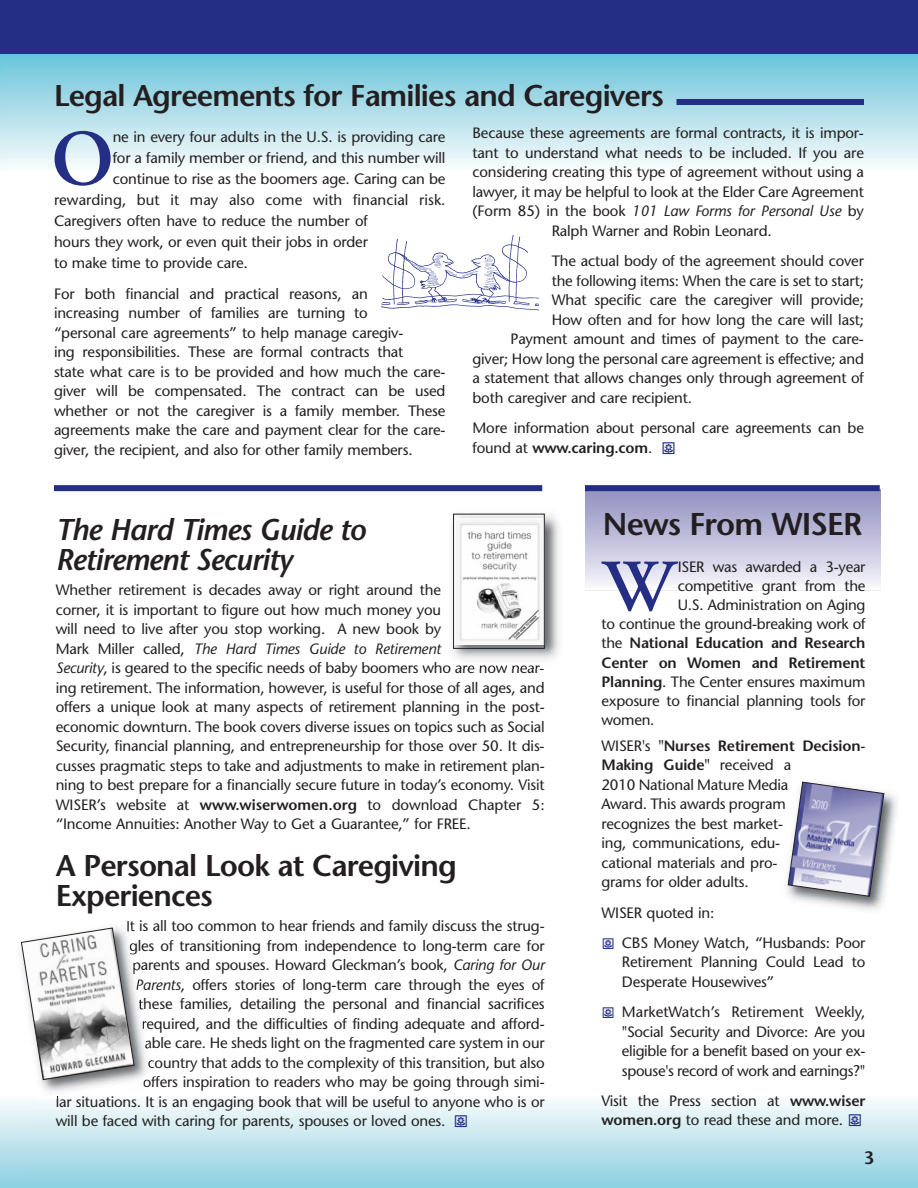
<style>
.page{position:relative;width:918px;height:1188px;background:#fff}
.page>*{position:absolute;margin:0;border:0;box-sizing:border-box;transform-origin:0 0}
.t1{font:600 79.2px "Adobe Garamond";color:#232e84}
.t2{font:600 73.5px "Adobe Garamond";color:#232e84}
.t3{font:600 31.5px "Stone Sans";letter-spacing:-.03em;color:#231f20}
.t4{font:600 30px/30px "Stone Sans";letter-spacing:-.03em;color:#231f20}
.t5{font:italic 600 30px "Stone Sans";letter-spacing:-.03em;color:#231f20}
.t6{font:600 18px "Stone Sans";color:#231f20}
.t7{font:15px/19.5px "Stone Sans";letter-spacing:-.01em;color:#231f20}
.t8{font:600 15px "Stone Sans";letter-spacing:-.01em;color:#231f20}
.t9{font:italic 15px "Stone Sans";letter-spacing:-.01em;color:#231f20}
.s1{font-style:normal}
.s2{font-weight:600}
.s3{font-family:"Botanical";color:#232e84}
.s4{font-style:italic}
.s5{font-weight:400}
.s6{font-family:"Botanical";font-size:13.5px;color:#232e84}
</style>
<div class="page">
<div style="left:0;top:1096px;width:918px;height:92px;background:linear-gradient(to bottom,#fafcfc,#8ccfe1)"></div>
<div style="left:0;top:53px;width:918px;height:118px;background:linear-gradient(to bottom,#68c4d9,#f9fbfb)"></div>
<div style="left:0;top:1096px;width:27px;height:92px;background:linear-gradient(to bottom,#fbfcfc,#8cd0e1)"></div>
<svg style="left:0;top:54px;width:5px;height:117px"></svg>
<div style="left:0;top:0;width:918px;height:54px;background:#232e84"></div>
<div style="left:676px;top:99px;width:188px;height:6px;background:#232e84"></div>
<div style="left:54px;top:485px;width:488px;height:6px;background:#232e84"></div>
<div style="left:585px;top:485px;width:295px;height:6px;background:#232e84"></div>
<img style="left:38px;top:1096px;width:38px;height:6px">
<img style="left:57px;top:1096px;width:18px;height:3px">
<svg style="left:21px;top:920px;width:135px;height:165px"></svg>
<img style="left:447px;top:513px;width:112px;height:156px">
<img style="left:455px;top:518px;width:88px;height:126px">
<div style="left:453px;top:514px;width:92px;height:135px;border:1px solid #231f20"></div>
<img style="left:786px;top:792px;width:111px;height:118px">
<svg style="left:787px;top:781px;width:98px;height:116px"></svg>
<img style="left:381px;top:234px;width:157px;height:77px">
<h3 class="t4" style="left:54px;top:84px;width:612px">Legal Agreements for Families and Caregivers</h3>
<h1 class="t1" style="left:51px;top:127px;width:64px">O</h1>
<p class="t7" style="left:113px;top:129px;width:334px">ne in every four adults in the U.S. is providing care</p>
<p class="t7" style="left:113px;top:150px;width:334px">for a family member or friend, and this number will</p>
<p class="t7" style="left:113px;top:171px;width:334px">continue to rise as the boomers age. Caring can be</p>
<p class="t7" style="left:54px;top:192px;width:393px">rewarding, but it may also come with financial risk.</p>
<p class="t7" style="left:54px;top:213px;width:315px">Caregivers often have to reduce the number of</p>
<p class="t7" style="left:54px;top:234px;width:315px">hours they work, or even quit their jobs in order</p>
<p class="t7" style="left:54px;top:255px;width:195px">to make time to provide care.</p>
<p class="t7" style="left:54px;top:285px;width:393px">For both financial and practical reasons, an<br>increasing number of families are turning to<br>“personal care agreements” to help manage caregiv-<br>ing responsibilities. These are formal contracts that<br>state what care is to be provided and how much the care&shy;giver will be compensated. The contract can be used whether or not the caregiver is a family member. These agreements make the care and payment clear for the care&shy;giver, the recipient, and also for other family members.</p>
<p class="t7" style="left:472px;top:125px;width:393px">Because these agreements are formal contracts, it is impor-</p>
<p class="t7" style="left:472px;top:145px;width:393px">tant to understand what needs to be included. If you are</p>
<p class="t7" style="left:472px;top:164px;width:393px">considering creating this type of agreement without using a</p>
<p class="t7" style="left:472px;top:184px;width:393px">lawyer, it may be helpful to look at the Elder Care Agreement</p>
<p class="t9" style="left:472px;top:205px;width:393px"><span class="s1">(Form 85) in the book</span> 101 Law Forms for Personal Use <span class="s1">by</span></p>
<p class="t7" style="left:552px;top:223px;width:222px">Ralph Warner and Robin Leonard.</p>
<p class="t7" style="left:552px;top:253px;width:314px">The actual body of the agreement should cover</p>
<p class="t7" style="left:552px;top:272px;width:314px">the following items: When the care is set to start;</p>
<p class="t7" style="left:552px;top:292px;width:314px">What specific care the caregiver will provide;</p>
<p class="t7" style="left:552px;top:311px;width:314px">How often and for how long the care will last;</p>
<p class="t7" style="left:510px;top:331px;width:355px">Payment amount and times of payment to the care-</p>
<p class="t7" style="left:473px;top:350px;width:393px">giver; How long the personal care agreement is effective; and</p>
<p class="t7" style="left:473px;top:370px;width:393px">a statement that allows changes only through agreement of</p>
<p class="t7" style="left:473px;top:389px;width:221px">both caregiver and care recipient.</p>
<p class="t7" style="left:473px;top:420px;width:393px">More information about personal care agreements can be found at <span class="s2">www.caring.com</span>. <span class="s3">M</span></p>
<h3 class="t5" style="left:56px;top:518px;width:312px">The Hard Times Guide to</h3>
<h3 class="t3" style="left:603px;top:512px;width:261px">News From WISER</h3>
<h3 class="t5" style="left:56px;top:548px;width:238px">Retirement Security</h3>
<p class="t7" style="left:56px;top:582px;width:491px">Whether retirement is decades away or right around the<br>corner, it is important to figure out how much money you<br>will need to live after you stop working. A new book by<br>Mark Miller called, <span class="s4">The Hard Times Guide to Retirement<br>Security</span>, is geared to the specific needs of baby boomers who are now near&shy;ing retirement. The information, however, is useful for those of all ages, and offers a unique look at many aspects of retirement planning in the post&shy;economic downturn. The book covers diverse issues on topics such as Social Security, financial planning, and entrepreneurship for those over 50. It dis&shy;cusses pragmatic steps to take and adjustments to make in retirement plan&shy;ning to best prepare for a financially secure future in today’s economy. Visit WISER’s website at <span class="s2">www.wiserwomen.org</span> to download Chapter 5: “Income Annuities: Another Way to Get a Guarantee,” for FREE.</p>
<h3 class="t4" style="left:56px;top:854px;width:403px">A Personal Look at Caregiving<br>Experiences</h3>
<p class="t7" style="left:126px;top:918px;width:420px">It is all too common to hear friends and family discuss the strug-</p>
<p class="t7" style="left:129px;top:937px;width:417px">gles of transitioning from independence to long-term care for</p>
<p class="t7" style="left:132px;top:957px;width:414px">parents and spouses. Howard Gleckman’s book, <span class="s4">Caring for Our</span></p>
<p class="t7" style="left:135px;top:976px;width:411px"><span class="s4">Parents</span>, offers stories of long-term care through the eyes of</p>
<p class="t7" style="left:138px;top:996px;width:408px">these families, detailing the personal and financial sacrifices</p>
<p class="t7" style="left:141px;top:1015px;width:405px">required, and the difficulties of finding adequate and afford-</p>
<p class="t7" style="left:144px;top:1035px;width:402px">able care. He sheds light on the fragmented care system in our</p>
<p class="t7" style="left:148px;top:1054px;width:399px">country that adds to the complexity of this transition, but also</p>
<p class="t7" style="left:143px;top:1074px;width:403px">offers inspiration to readers who may be going through simi-</p>
<p class="t7" style="left:56px;top:1093px;width:490px">lar situations. It is an engaging book that will be useful to anyone who is or</p>
<p class="t7" style="left:56px;top:1113px;width:414px">will be faced with caring for parents, spouses or loved ones. <span class="s3">M</span></p>
<h2 class="t2" style="left:603px;top:557px;width:73px">W</h2>
<p class="t7" style="left:678px;top:559px;width:189px">ISER was awarded a 3-year</p>
<p class="t7" style="left:678px;top:578px;width:189px">competitive grant from the</p>
<p class="t7" style="left:678px;top:597px;width:189px">U.S. Administration on Aging</p>
<p class="t7" style="left:602px;top:616px;width:266px">to continue the ground-breaking work of</p>
<p class="t8" style="left:602px;top:637px;width:266px"><span class="s5">the</span> National Education and Research</p>
<p class="t8" style="left:602px;top:657px;width:265px">Center on Women and Retirement</p>
<p class="t7" style="left:602px;top:673px;width:265px"><span class="s2">Planning</span>. The Center ensures maximum</p>
<p class="t7" style="left:602px;top:692px;width:265px">exposure to financial planning tools for</p>
<p class="t7" style="left:602px;top:712px;width:55px">women.</p>
<p class="t7" style="left:602px;top:737px;width:266px">WISER's <span class="s2">"Nurses Retirement Decision-<br>Making Guide"</span> received a<br>2010 National Mature Media<br>Award. This awards program<br>recognizes the best market-<br>ing, communications, edu-<br>cational materials and pro-<br>grams for older adults.</p>
<p class="t7" style="left:601px;top:899px;width:265px;line-height:30.3px">WISER quoted in:<br><span class="s6">M</span> CBS Money Watch, “Husbands: Poor</p>
<p class="t7" style="left:622px;top:954px;width:245px">Retirement Planning Could Lead to<br>Desperate Housewives”</p>
<p class="t7" style="left:622px;top:1004px;width:245px;text-align:justify;text-indent:-20px"><span class="s6">M</span> MarketWatch’s Retirement Weekly, "Social Security and Divorce: Are you eligible for a benefit based on your ex&shy;spouse's record of work and earnings?"</p>
<p class="t7" style="left:602px;top:1093px;width:266px">Visit the Press section at <span class="s2">www.wiser women.org</span> to read these and more. <span class="s3">M</span></p>
<p class="t6" style="left:864px;top:1150px;width:12px">3</p>
</div>
